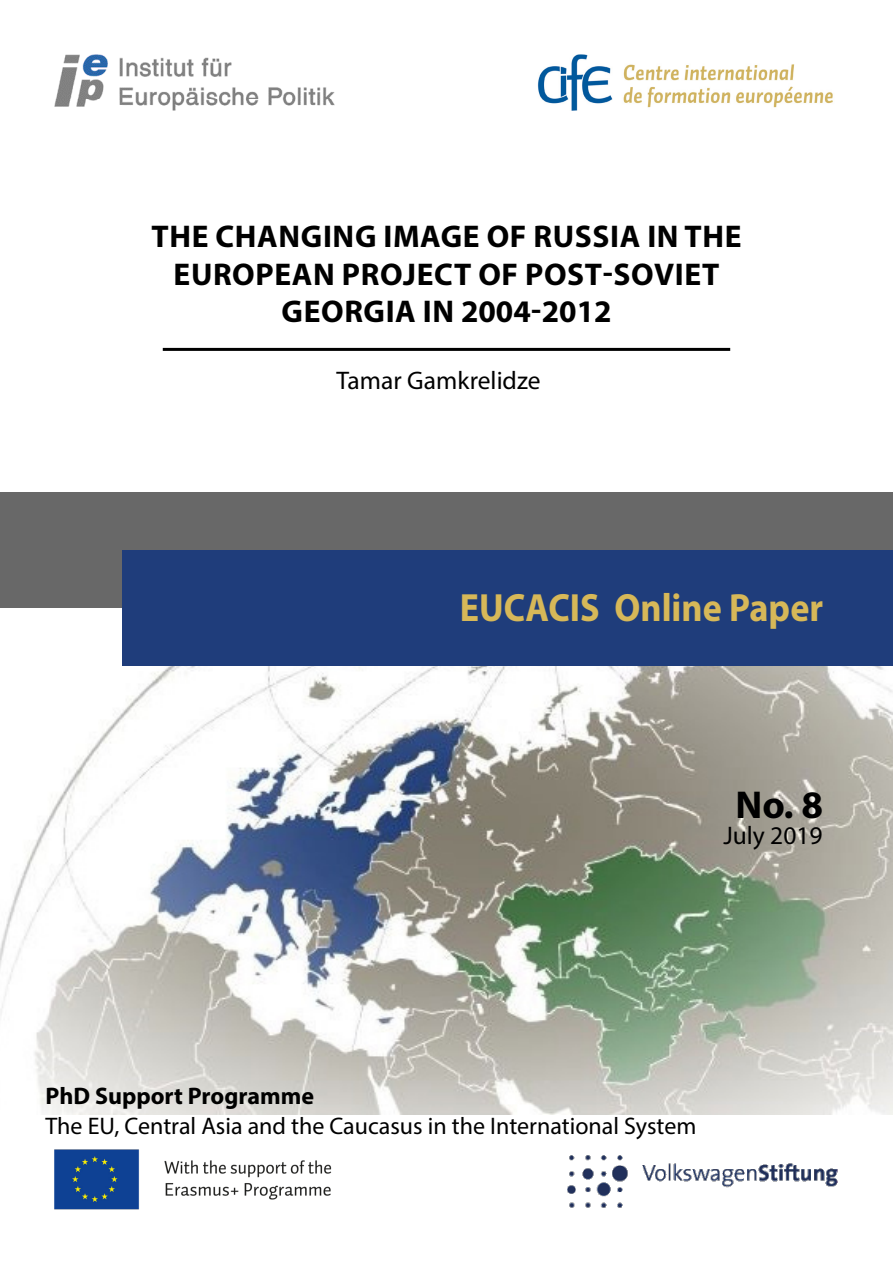
<style>
.page{position:relative;width:893px;height:1263px;background:#fff}
.page>*{position:absolute;margin:0;border:0;box-sizing:border-box;transform-origin:0 0}
.t1{font:700 39.45px "Myriad Pro";color:#d7b858;scale:.92 1}
.t2{font:700 39px "Myriad Pro";color:#000}
.t3{font:700 31.5px/37.5px "Myriad Pro";letter-spacing:.02em;color:#000;text-align:center}
.t4{font:25.5px "Myriad Pro";color:#000}
.t5{font:24px "Myriad Pro";color:#000}
.t6{font:700 24px "Myriad Pro";color:#000}
</style>
<div class="page">
<img style="left:54px;top:54px;width:281px;height:56px">
<img style="left:537px;top:54px;width:296px;height:56px">
<img style="left:54px;top:1149px;width:278px;height:61px">
<img style="left:568px;top:1155px;width:270px;height:53px">
<img style="left:0;top:666px;width:893px;height:448px">
<div style="left:0;top:492px;width:893px;height:116px;background:#686868"></div>
<div style="left:122px;top:550px;width:771px;height:116px;background:#1f3d7b"></div>
<hr style="left:163px;top:348px;width:567px;height:3px;background:#000">
<p class="t3" style="left:151px;top:217px;width:591px">THE CHANGING IMAGE OF RUSSIA IN THE<br>EUROPEAN PROJECT OF POST-SOVIET<br>GEORGIA IN 2004-2012</p>
<p class="t4" style="left:336px;top:364px;width:205px">Tamar Gamkrelidze</p>
<p class="t1" style="left:460px;top:582px;width:396px">EUCACIS Online Paper</p>
<p class="t2" style="left:735px;top:779px;width:89px">No. 8</p>
<p class="t4" style="left:723px;top:820px;width:101px">July 2019</p>
<p class="t6" style="left:45px;top:1080px;width:270px">PhD Support Programme</p>
<p class="t5" style="left:45px;top:1111px;width:652px">The EU, Central Asia and the Caucasus in the International System</p>
</div>
